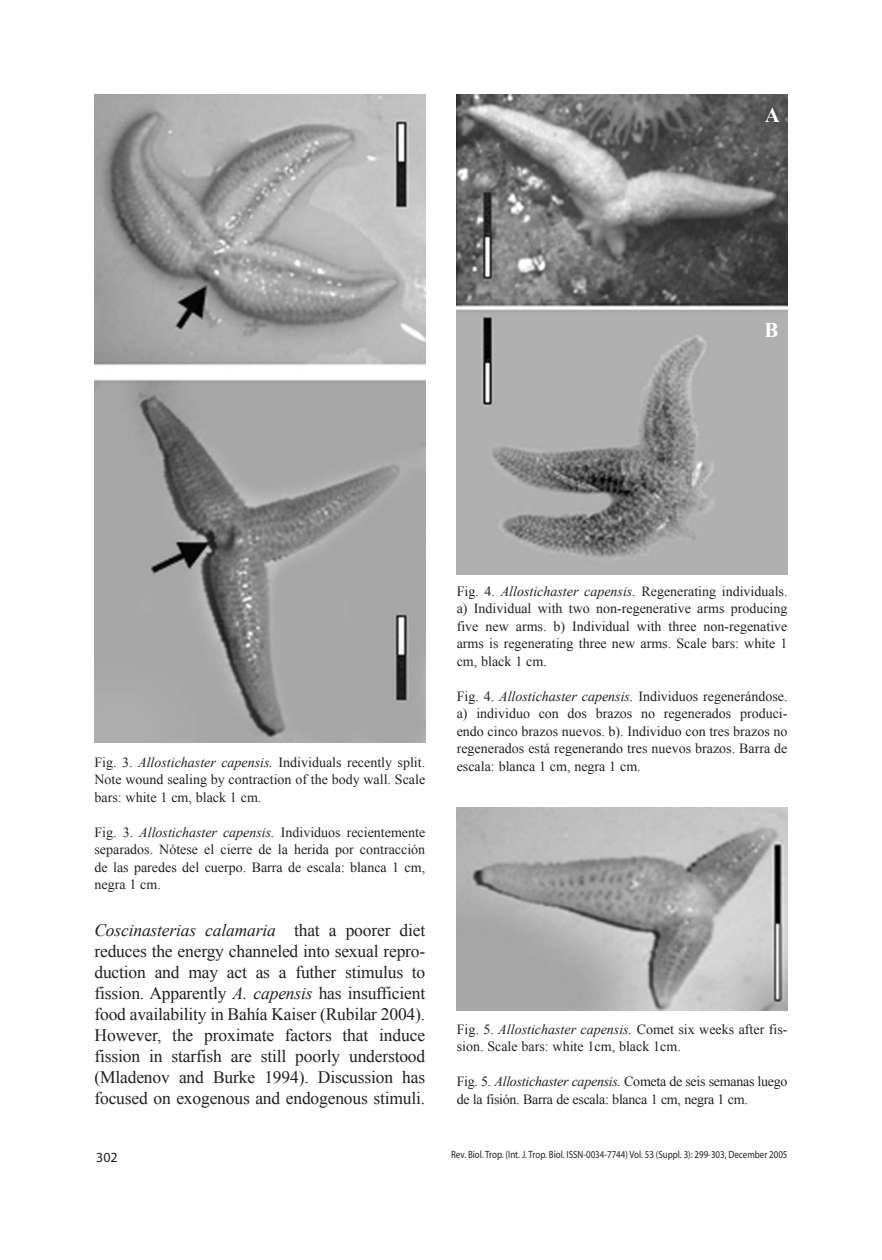
<style>
.page{position:relative;width:882px;height:1260px;background:#fff}
.page>*{position:absolute;margin:0;border:0;box-sizing:border-box;transform-origin:0 0}
.t1{font:700 21px "Times New Roman";color:#fff}
.t2{font:17.5px/21px "Times New Roman";letter-spacing:-.01em;color:#231f20;text-align:justify}
.t3{font:14px/17.5px "Times New Roman";color:#231f20;text-align:justify}
.t4{font:14px/17.5px "Times New Roman";letter-spacing:-.02em;color:#231f20}
.t5{font:14px "Myriad Pro";color:#231f20}
.t6{font:10.5px "Myriad Pro";color:#231f20;scale:.85 1}
.s1{font-style:italic}
</style>
<div class="page">
<img style="left:94px;top:94px;width:331px;height:648px">
<img style="left:457px;top:94px;width:330px;height:480px">
<img style="left:457px;top:807px;width:331px;height:204px">
<h1 class="t1" style="left:765px;top:103px;width:17px">A</h1>
<h1 class="t1" style="left:764px;top:317px;width:16px">B</h1>
<p class="t3" style="left:94px;top:753px;width:332px">Fig. 3. <span class="s1">Allostichaster capensis.</span> Individuals recently split.<br>Note wound sealing by contraction of the body wall. Scale bars: white 1 cm, black 1 cm.</p>
<p class="t3" style="left:94px;top:823px;width:332px">Fig. 3. <span class="s1">Allostichaster capensis.</span> Individuos recientemente separados. Nótese el cierre de la herida por contracción de las paredes del cuerpo. Barra de escala: blanca 1 cm, negra 1 cm.</p>
<p class="t2" style="left:94px;top:920px;width:332px"><span class="s1">Coscinasterias calamaria</span> that a poorer diet reduces the energy channeled into sexual repro&shy;duction and may act as a futher stimulus to fission. Apparently <span class="s1">A. capensis</span> has insufficient food availability in Bahía Kaiser (Rubilar 2004).<br>However, the proximate factors that induce fission in starfish are still poorly understood (Mladenov and Burke 1994). Discussion has focused on exogenous and endogenous stimuli.</p>
<p class="t3" style="left:457px;top:582px;width:332px">Fig. 4. <span class="s1">Allostichaster capensis.</span> Regenerating individuals. a) Individual with two non-regenerative arms producing five new arms. b) Individual with three non-regenative arms is regenerating three new arms. Scale bars: white 1 cm, black 1 cm.</p>
<p class="t3" style="left:457px;top:687px;width:332px">Fig. 4. <span class="s1">Allostichaster capensis.</span> Individuos regenerándose. a) individuo con dos brazos no regenerados produci&shy;endo cinco brazos nuevos. b). Individuo con tres brazos no regenerados está regenerando tres nuevos brazos. Barra de escala: blanca 1 cm, negra 1 cm.</p>
<p class="t3" style="left:457px;top:1020px;width:332px">Fig. 5. <span class="s1">Allostichaster capensis.</span> Comet six weeks after fis&shy;sion. Scale bars: white 1cm, black 1cm.</p>
<p class="t4" style="left:457px;top:1073px;width:332px">Fig. 5. <span class="s1">Allostichaster capensis.</span> Cometa de seis semanas luego de la fisión. Barra de escala: blanca 1 cm, negra 1 cm.</p>
<p class="t5" style="left:96px;top:1150px;width:23px">302</p>
<p class="t6" style="left:451px;top:1148px;width:397px">Rev. Biol. Trop. (Int. J. Trop. Biol. ISSN-0034-7744) Vol. 53 (Suppl. 3): 299-303, December 2005</p>
</div>
